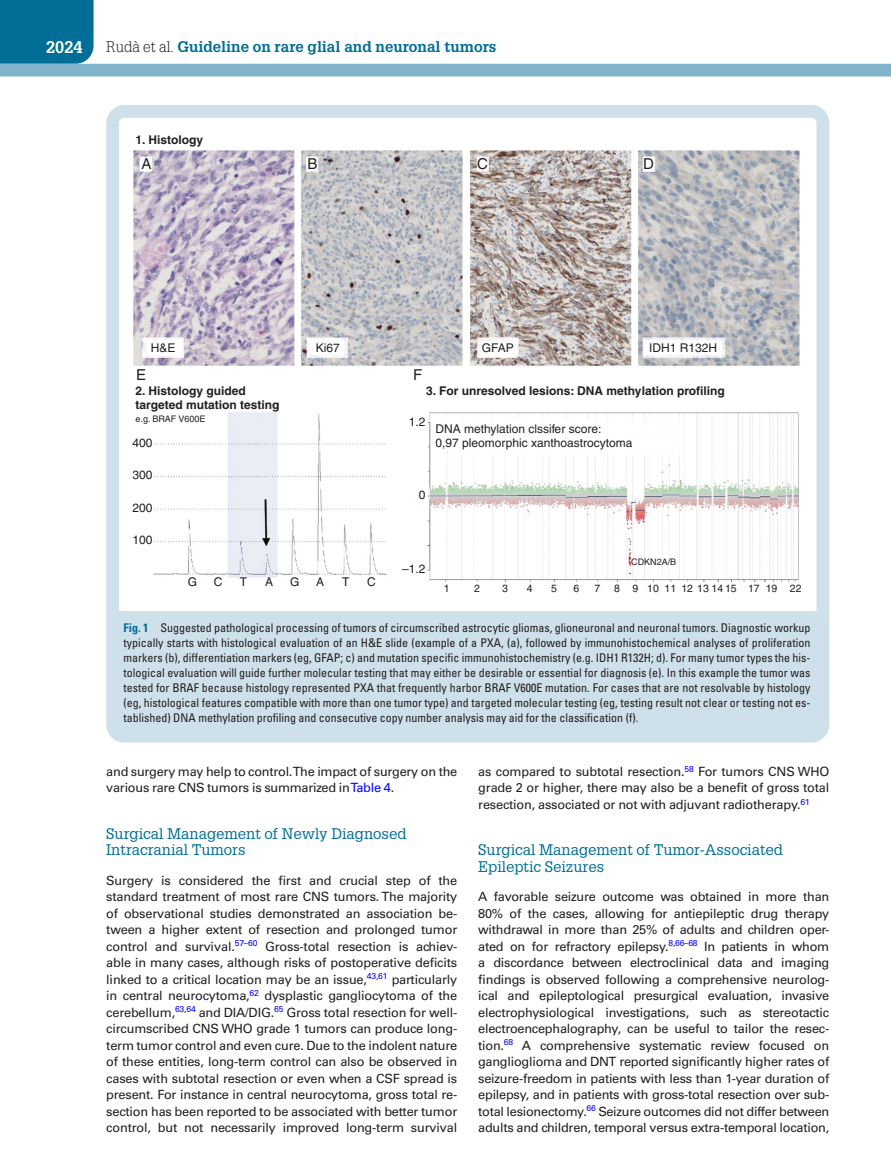
<style>
.page{position:relative;width:891px;height:1175px;background:#fff}
.page>*{position:absolute;margin:0;border:0;box-sizing:border-box;transform-origin:0 0}
.t1{font:700 16.5px "Glypha LT Std";color:#fff}
.t2{font:15px/16.5px "Glypha LT Std";color:#006e96}
.t3{font:700 15px "Glypha LT Std";color:#006e96}
.t4{font:15px "Helvetica";color:#231f20}
.t5{font:12.75px/16.5px "Univers LT Std";letter-spacing:-.02em;color:#231f20;text-align:justify}
.t6{font:condensed 12px/15px "Univers LT Std";color:#231f20;text-align:justify}
.t7{font:12px/14.4px "Helvetica";color:#231f20}
.t8{font:700 12px/14.4px "Helvetica";color:#231f20}
.t9{font:10.5px "Helvetica";color:#231f20}
.t10{font:9px "Helvetica";color:#231f20}
.s1{font-weight:300;color:#231f20}
.s2{font-weight:700;color:#006e96}
.s3{color:#00f}
</style>
<div class="page">
<div style="left:0;top:0;width:94px;height:64px;background:#006e96"></div>
<div style="left:0;top:64px;width:891px;height:12px;background:#7fb4ca"></div>
<div style="left:115px;top:611px;width:706px;height:119px;background:#cee0ea"></div>
<img style="left:134px;top:150px;width:666px;height:432px">
<div style="left:106px;top:105px;width:723px;height:637px;border:13px solid #cee0ea;border-radius:12px"></div>
<p class="t1" style="left:46px;top:37px;width:38px">2024</p>
<p class="t3" style="left:106px;top:37px;width:391px"><span class="s1">Rudà et al.</span> Guideline on rare glial and neuronal tumors</p>
<p class="t8" style="left:136px;top:132px;width:69px">1. Histology</p>
<p class="t4" style="left:142px;top:155px;width:12px">A</p>
<p class="t4" style="left:308px;top:155px;width:12px">B</p>
<p class="t4" style="left:477px;top:155px;width:12px">C</p>
<p class="t4" style="left:643px;top:155px;width:12px">D</p>
<p class="t7" style="left:151px;top:341px;width:26px">H&amp;E</p>
<p class="t7" style="left:316px;top:341px;width:26px">Ki67</p>
<p class="t7" style="left:482px;top:341px;width:33px">GFAP</p>
<p class="t4" style="left:136px;top:366px;width:12px">E</p>
<p class="t4" style="left:413px;top:366px;width:11px">F</p>
<p class="t7" style="left:649px;top:341px;width:70px">IDH1 R132H</p>
<p class="t8" style="left:136px;top:383px;width:145px">2. Histology guided targeted mutation testing</p>
<p class="t8" style="left:426px;top:383px;width:300px">3. For unresolved lesions: DNA methylation profiling</p>
<p class="t10" style="left:136px;top:413px;width:71px">e.g. BRAF V600E</p>
<p class="t7" style="left:133px;top:435px;width:22px">400</p>
<p class="t7" style="left:133px;top:468px;width:22px">300</p>
<p class="t7" style="left:133px;top:500px;width:22px">200</p>
<p class="t7" style="left:133px;top:533px;width:22px">100</p>
<p class="t7" style="left:188px;top:574px;width:11px">G</p>
<p class="t7" style="left:214px;top:574px;width:10px">C</p>
<p class="t7" style="left:240px;top:574px;width:9px">T</p>
<p class="t7" style="left:265px;top:574px;width:10px">A</p>
<p class="t7" style="left:290px;top:574px;width:11px">G</p>
<p class="t7" style="left:316px;top:574px;width:10px">A</p>
<p class="t7" style="left:342px;top:574px;width:9px">T</p>
<p class="t7" style="left:367px;top:574px;width:10px">C</p>
<p class="t7" style="left:409px;top:414px;width:18px">1.2</p>
<p class="t7" style="left:435px;top:421px;width:199px">DNA methylation clssifer score:<br>0,97 pleomorphic xanthoastrocytoma</p>
<p class="t7" style="left:419px;top:488px;width:8px">0</p>
<p class="t7" style="left:402px;top:562px;width:25px">–1.2</p>
<p class="t9" style="left:444px;top:582px;width:7px">1</p>
<p class="t10" style="left:631px;top:556px;width:47px">CDKN2A/B</p>
<p class="t9" style="left:474px;top:582px;width:7px">2</p>
<p class="t9" style="left:502px;top:582px;width:7px">3</p>
<p class="t9" style="left:527px;top:582px;width:7px">4</p>
<p class="t9" style="left:551px;top:582px;width:7px">5</p>
<p class="t9" style="left:574px;top:582px;width:7px">6</p>
<p class="t9" style="left:594px;top:582px;width:7px">7</p>
<p class="t9" style="left:614px;top:582px;width:189px">8 9 10 11 12 131415 17 19 22</p>
<p class="t6" style="left:124px;top:620px;width:689px"><span class="s2">Fig. 1</span> Suggested pathological processing of tumors of circumscribed astrocytic gliomas, glioneuronal and neuronal tumors. Diagnostic workup typically starts with histological evaluation of an H&amp;E slide (example of a PXA, (a), followed by immunohistochemical analyses of proliferation markers (b), differentiation markers (eg, GFAP; c) and mutation specific immunohistochemistry (e.g. IDH1 R132H; d). For many tumor types the his&shy;tological evaluation will guide further molecular testing that may either be desirable or essential for diagnosis (e). In this example the tumor was tested for BRAF because histology represented PXA that frequently harbor BRAF V600E mutation. For cases that are not resolvable by histology (eg, histological features compatible with more than one tumor type) and targeted molecular testing (eg, testing result not clear or testing not es&shy;tablished) DNA methylation profiling and consecutive copy number analysis may aid for the classification (f).</p>
<p class="t5" style="left:106px;top:763px;width:352px">and surgery may help to control. The impact of surgery on the various rare CNS tumors is summarized in <span class="s3">Table 4</span>.</p>
<p class="t2" style="left:106px;top:825px;width:302px">Surgical Management of Newly Diagnosed<br>Intracranial Tumors</p>
<p class="t5" style="left:106px;top:872px;width:353px">Surgery is considered the first and crucial step of the standard treatment of most rare CNS tumors. The majority of observational studies demonstrated an association be&shy;tween a higher extent of resection and prolonged tumor control and survival.<sup>57–60</sup> Gross-total resection is achiev&shy;able in many cases, although risks of postoperative deficits linked to a critical location may be an issue,<sup>43</sup><sup>,</sup><sup>61</sup> particularly in central neurocytoma,<sup>62</sup> dysplastic gangliocytoma of the cerebellum,<sup>63</sup><sup>,</sup><sup>64</sup> and DIA/DIG.<sup>65</sup> Gross total resection for well&shy;circumscribed CNS WHO grade 1 tumors can produce long&shy;term tumor control and even cure. Due to the indolent nature of these entities, long-term control can also be observed in cases with subtotal resection or even when a CSF spread is present. For instance in central neurocytoma, gross total re&shy;section has been reported to be associated with better tumor control, but not necessarily improved long-term survival</p>
<p class="t5" style="left:478px;top:763px;width:353px">as compared to subtotal resection.<sup>58</sup> For tumors CNS WHO grade 2 or higher, there may also be a benefit of gross total resection, associated or not with adjuvant radiotherapy.<sup>61</sup></p>
<p class="t2" style="left:478px;top:841px;width:306px">Surgical Management of Tumor-Associated<br>Epileptic Seizures</p>
<p class="t5" style="left:478px;top:888px;width:353px">A favorable seizure outcome was obtained in more than 80% of the cases, allowing for antiepileptic drug therapy withdrawal in more than 25% of adults and children oper&shy;ated on for refractory epilepsy.<sup>8</sup><sup>,</sup><sup>66–68</sup> In patients in whom a discordance between electroclinical data and imaging findings is observed following a comprehensive neurolog&shy;ical and epileptological presurgical evaluation, invasive electrophysiological investigations, such as stereotactic electroencephalography, can be useful to tailor the resec&shy;tion.<sup>68</sup> A comprehensive systematic review focused on ganglioglioma and DNT reported significantly higher rates of seizure-freedom in patients with less than 1-year duration of epilepsy, and in patients with gross-total resection over sub&shy;total lesionectomy.<sup>66</sup> Seizure outcomes did not differ between adults and children, temporal versus extra-temporal location,</p>
</div>
